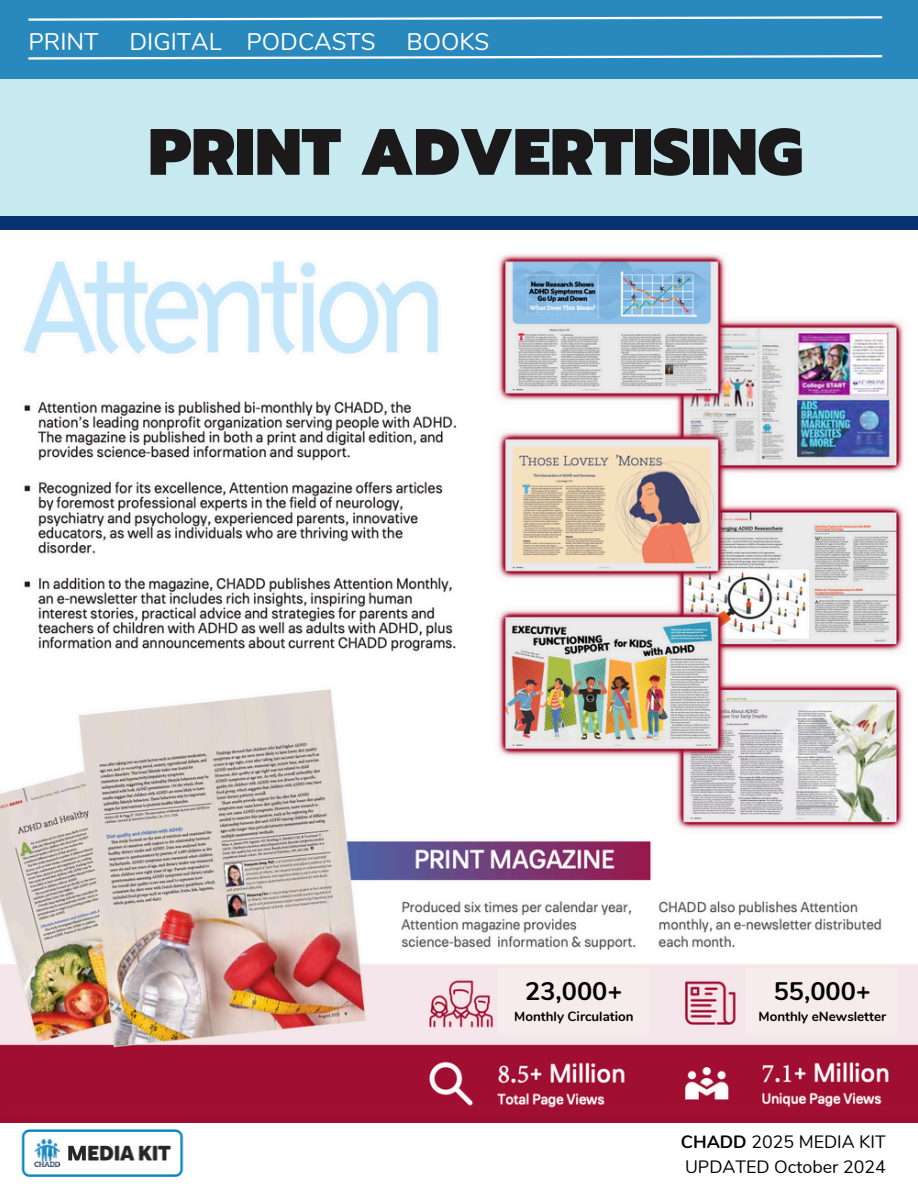
<style>
.page{position:relative;width:918px;height:1188px;background:#fff}
.page>*{position:absolute;margin:0;border:0;box-sizing:border-box;transform-origin:0 0}
.t1{font:900 65.4px "Prompt";color:#1c191a}
.t2{font:700 25.35px "Nunito";color:#000}
.t3{font:24px "Nunito";color:#fff}
.t4{font:17.85px/24.8px "Nunito";color:#000}
.t5{font:700 13.35px "Nunito";color:#000}
.s1{font-weight:700}
</style>
<div class="page">
<div style="left:0;top:0;width:918px;height:215px;background:#c7eaf1"></div>
<div style="left:0;top:0;width:918px;height:79px;background:#2988bc"></div>
<svg style="left:28px;top:16px;width:855px;height:5px"></svg>
<svg style="left:28px;top:55px;width:855px;height:5px"></svg>
<img style="left:21px;top:1129px;width:163px;height:48px">
<img style="left:0;top:254px;width:918px;height:869px">
<div style="left:0;top:216px;width:918px;height:14px;background:#093270"></div>
<div style="left:746px;top:968px;width:152px;height:67px;background:#f6ebed"></div>
<div style="left:498px;top:968px;width:152px;height:67px;background:#f6ebed"></div>
<h3 class="t3" style="left:28px;top:25px;width:72px">PRINT</h3>
<h3 class="t3" style="left:130px;top:25px;width:248px">DIGITAL PODCASTS</h3>
<h3 class="t3" style="left:407px;top:25px;width:84px">BOOKS</h3>
<p class="t1" style="left:148px;top:104px;width:656px">PRINT ADVERTISING</p>
<p class="t2" style="left:525px;top:974px;width:99px">23,000+</p>
<p class="t5" style="left:514px;top:1008px;width:121px">Monthly Circulation</p>
<p class="t2" style="left:774px;top:974px;width:99px">55,000+</p>
<p class="t5" style="left:759px;top:1008px;width:129px">Monthly eNewsletter</p>
<p class="t4" style="left:681px;top:1130px;width:206px"><span class="s1">CHADD</span> 2025 MEDIA KIT<br>UPDATED October 2024</p>
</div>
